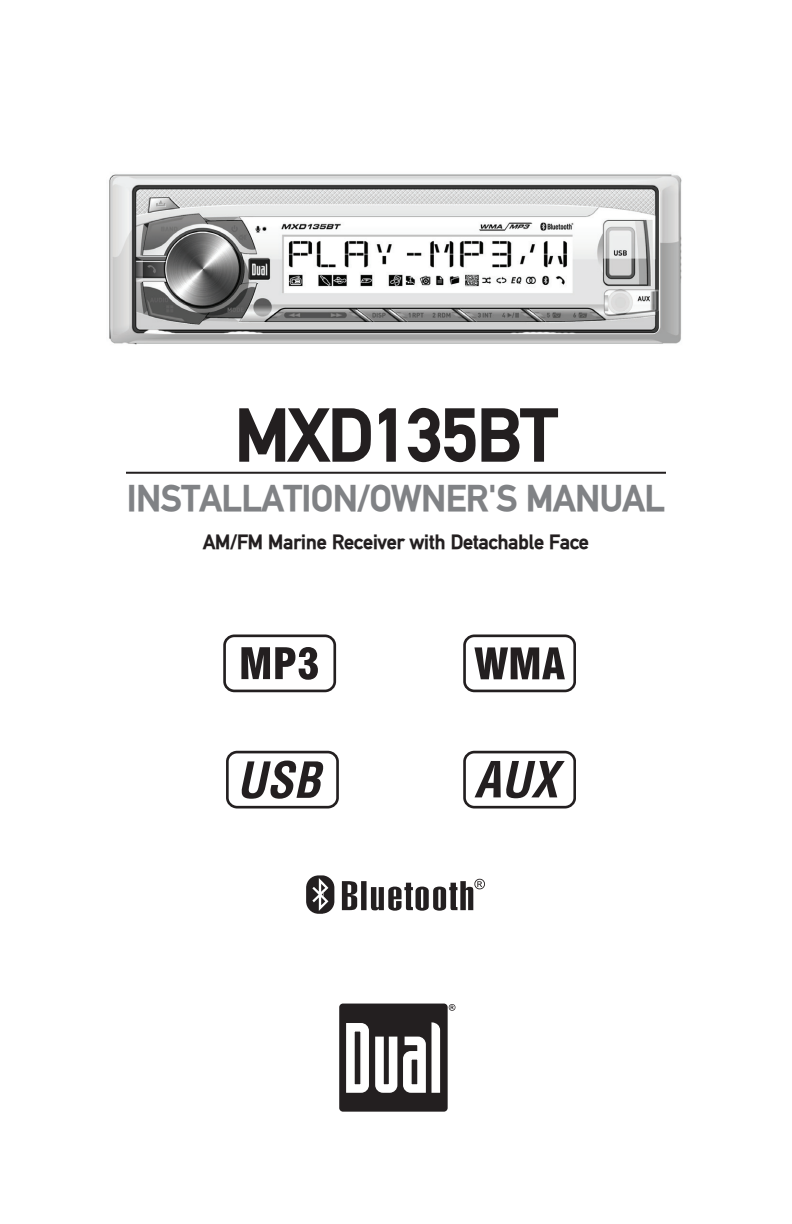
<style>
.page{position:relative;width:792px;height:1224px;background:#fff}
.page>*{position:absolute;margin:0;border:0;box-sizing:border-box;transform-origin:0 0}
.t1{font:700 72px "DIN Mittelschrift";color:#231f20}
.t2{font:700 36px "DIN Mittelschrift";color:#808285}
.t3{font:700 20px "DIN Mittelschrift";color:#231f20}
</style>
<div class="page">
<div style="left:339px;top:1004px;width:109px;height:107px;background:#231f20;border-radius:4px"></div>
<svg style="left:346px;top:1022px;width:95px;height:71px"></svg>
<svg style="left:449px;top:1004px;width:6px;height:7px"></svg>
<hr style="left:126px;top:472px;width:540px;height:2px;background:#231f20">
<img style="left:109px;top:174px;width:573px;height:171px">
<div style="left:226px;top:751px;width:113px;height:57px;border:3px solid #231f20;border-radius:10px"></div>
<svg style="left:241px;top:761px;width:83px;height:38px"></svg>
<div style="left:223px;top:635px;width:113px;height:57px;border:3px solid #231f20;border-radius:10px"></div>
<svg style="left:241px;top:647px;width:77px;height:33px"></svg>
<div style="left:463px;top:635px;width:113px;height:57px;border:3px solid #231f20;border-radius:10px"></div>
<svg style="left:474px;top:647px;width:91px;height:32px"></svg>
<div style="left:463px;top:751px;width:113px;height:57px;border:3px solid #231f20;border-radius:10px"></div>
<svg style="left:475px;top:761px;width:90px;height:37px"></svg>
<svg style="left:306px;top:875px;width:179px;height:39px"></svg>
<h1 class="t1" style="left:235px;top:393px;width:324px">MXD135BT</h1>
<h2 class="t2" style="left:127px;top:477px;width:539px">INSTALLATION/OWNER'S MANUAL</h2>
<p class="t3" style="left:203px;top:530px;width:387px">AM/FM Marine Receiver with Detachable Face</p>
</div>
